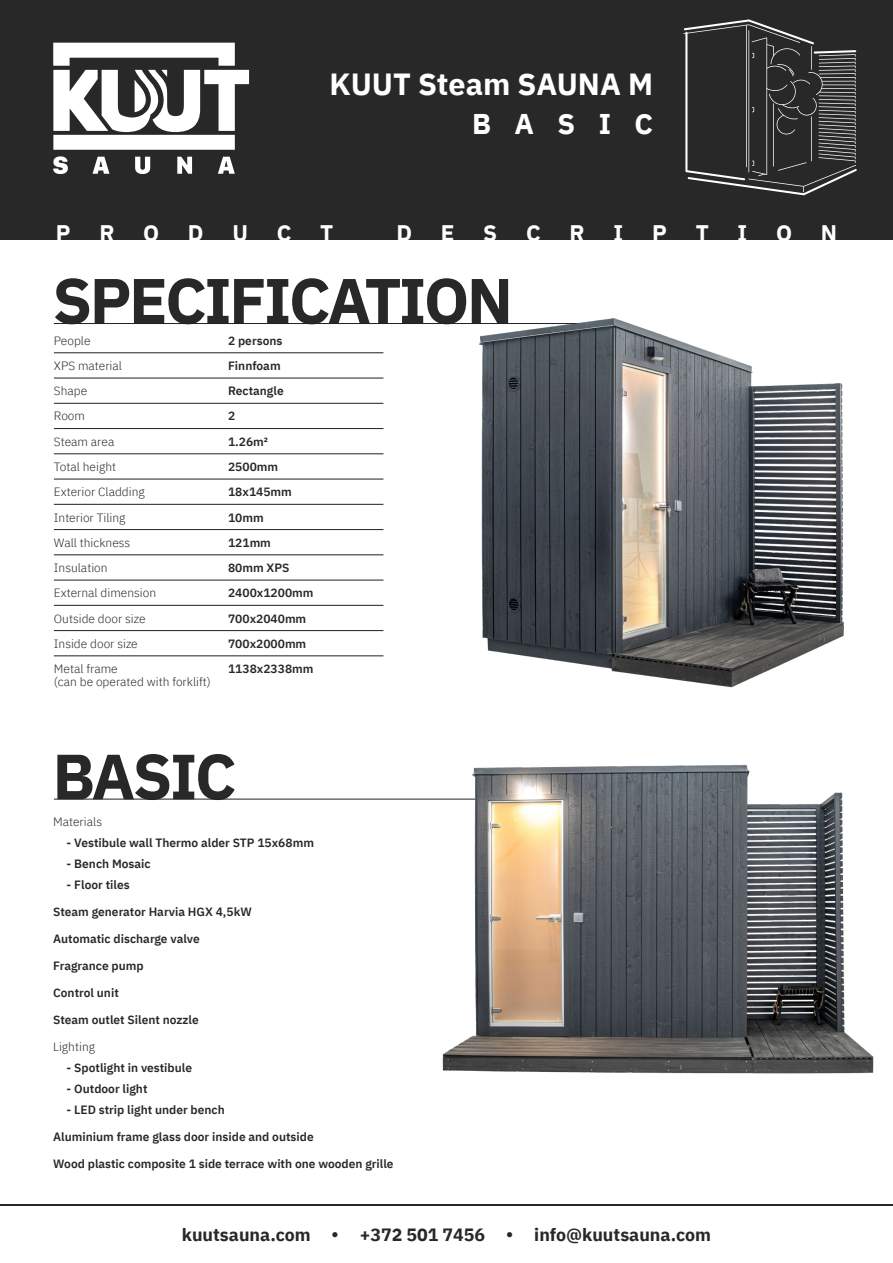
<style>
.page{position:relative;width:893px;height:1263px;background:#fff}
.page>*{position:absolute;margin:0;border:0;box-sizing:border-box;transform-origin:0 0}
.t1{font:700 63.75px "IBM Plex Sans";letter-spacing:-.04em;color:#292829}
.t2{font:700 30.45px "IBM Plex Sans";color:#fff}
.t3{font:700 28.5px "IBM Plex Sans";letter-spacing:.825em;color:#fff}
.t4{font:700 22.5px "IBM Plex Sans";color:#fff}
.t5{font:700 17.7px "IBM Plex Sans";color:#292829}
.t6{font:600 12px "IBM Plex Sans";color:#292829}
.t7{font:300 12px "IBM Plex Sans";color:#292829}
.s1{font-family:"Helvetica";font-size:11.85px}
</style>
<div class="page">
<div style="left:0;top:0;width:893px;height:240px;background:#292829"></div>
<hr style="left:0;top:1204px;width:893px;height:2px;background:#292829">
<div style="left:53px;top:135px;width:182px;height:15px;background:#fff"></div>
<svg style="left:53px;top:156px;width:15px;height:18px"></svg>
<svg style="left:93px;top:157px;width:16px;height:17px"></svg>
<svg style="left:135px;top:157px;width:15px;height:17px"></svg>
<svg style="left:177px;top:157px;width:15px;height:17px"></svg>
<svg style="left:218px;top:157px;width:17px;height:17px"></svg>
<svg style="left:53px;top:43px;width:196px;height:89px"></svg>
<svg style="left:683px;top:19px;width:174px;height:176px"></svg>
<hr style="left:54px;top:352px;width:329px;height:1px;background:#241f21">
<hr style="left:54px;top:454px;width:329px;height:1px;background:#241f21">
<hr style="left:54px;top:555px;width:329px;height:1px;background:#241f21">
<hr style="left:54px;top:656px;width:329px;height:1px;background:#241f21">
<hr style="left:54px;top:403px;width:329px;height:1px;background:#241f21">
<hr style="left:54px;top:504px;width:329px;height:1px;background:#241f21">
<hr style="left:54px;top:605px;width:329px;height:1px;background:#241f21">
<hr style="left:54px;top:378px;width:329px;height:1px;background:#241f21">
<hr style="left:54px;top:479px;width:329px;height:1px;background:#241f21">
<hr style="left:54px;top:580px;width:329px;height:1px;background:#241f21">
<hr style="left:54px;top:428px;width:329px;height:1px;background:#241f21">
<hr style="left:54px;top:529px;width:329px;height:1px;background:#241f21">
<hr style="left:54px;top:630px;width:329px;height:1px;background:#241f21">
<hr style="left:54px;top:323px;width:554px;height:1px;background:#241f21">
<hr style="left:54px;top:799px;width:486px;height:1px;background:#241f21">
<img style="left:479px;top:318px;width:365px;height:370px">
<img style="left:426px;top:764px;width:448px;height:310px">
<h2 class="t2" style="left:329px;top:60px;width:325px">KUUT Steam SAUNA M</h2>
<h3 class="t3" style="left:472px;top:102px;width:182px">BASIC</h3>
<h3 class="t4" style="left:56px;top:215px;width:16px">P</h3>
<h3 class="t4" style="left:99px;top:215px;width:17px">R</h3>
<h3 class="t4" style="left:143px;top:215px;width:18px">O</h3>
<h3 class="t4" style="left:188px;top:215px;width:17px">D</h3>
<h3 class="t4" style="left:232px;top:215px;width:17px">U</h3>
<h3 class="t4" style="left:277px;top:215px;width:16px">C</h3>
<h3 class="t4" style="left:320px;top:215px;width:15px">T</h3>
<h3 class="t4" style="left:396px;top:215px;width:17px">D</h3>
<h3 class="t4" style="left:441px;top:215px;width:15px">E</h3>
<h3 class="t4" style="left:483px;top:215px;width:16px">S</h3>
<h3 class="t4" style="left:526px;top:215px;width:16px">C</h3>
<h3 class="t4" style="left:570px;top:215px;width:17px">R</h3>
<h3 class="t4" style="left:614px;top:215px;width:11px">I</h3>
<h3 class="t4" style="left:652px;top:215px;width:16px">P</h3>
<h3 class="t4" style="left:696px;top:215px;width:15px">T</h3>
<h3 class="t4" style="left:737px;top:215px;width:11px">I</h3>
<h3 class="t4" style="left:776px;top:215px;width:18px">O</h3>
<h3 class="t4" style="left:821px;top:215px;width:18px">N</h3>
<h1 class="t1" style="left:52px;top:250px;width:462px">SPECIFICATION</h1>
<p class="t7" style="left:54px;top:331px;width:38px">People</p>
<p class="t6" style="left:228px;top:331px;width:56px">2 persons</p>
<p class="t7" style="left:54px;top:356px;width:70px">XPS material</p>
<p class="t6" style="left:228px;top:356px;width:54px">Finnfoam</p>
<p class="t7" style="left:54px;top:382px;width:35px">Shape</p>
<p class="t6" style="left:228px;top:381px;width:57px">Rectangle</p>
<p class="t7" style="left:54px;top:407px;width:33px">Room</p>
<p class="t6" style="left:228px;top:407px;width:9px">2</p>
<p class="t7" style="left:54px;top:432px;width:62px">Steam area</p>
<p class="t6" style="left:228px;top:432px;width:41px">1.26m²</p>
<p class="t7" style="left:54px;top:458px;width:64px">Total height</p>
<p class="t6" style="left:228px;top:457px;width:52px">2500mm</p>
<p class="t7" style="left:54px;top:483px;width:92px">Exterior Cladding</p>
<p class="t6" style="left:228px;top:483px;width:65px">18x145mm</p>
<p class="t7" style="left:54px;top:508px;width:73px">Interior Tiling</p>
<p class="t6" style="left:228px;top:508px;width:37px">10mm</p>
<p class="t7" style="left:54px;top:533px;width:78px">Wall thickness</p>
<p class="t6" style="left:228px;top:533px;width:44px">121mm</p>
<p class="t7" style="left:54px;top:559px;width:55px">Insulation</p>
<p class="t6" style="left:228px;top:558px;width:63px">80mm XPS</p>
<p class="t7" style="left:54px;top:584px;width:104px">External dimension</p>
<p class="t6" style="left:228px;top:584px;width:87px">2400x1200mm</p>
<p class="t7" style="left:54px;top:609px;width:93px">Outside door size</p>
<p class="t6" style="left:228px;top:609px;width:80px">700x2040mm</p>
<p class="t7" style="left:54px;top:635px;width:85px">Inside door size</p>
<p class="t6" style="left:228px;top:634px;width:80px">700x2000mm</p>
<p class="t7" style="left:54px;top:660px;width:65px">Metal frame</p>
<p class="t6" style="left:228px;top:659px;width:87px">1138x2338mm</p>
<p class="t7" style="left:54px;top:673px;width:159px">(can be operated with forklift)</p>
<h1 class="t1" style="left:52px;top:726px;width:185px">BASIC</h1>
<p class="t7" style="left:53px;top:813px;width:50px">Materials</p>
<p class="t6" style="left:67px;top:833px;width:249px">- Vestibule wall Thermo alder STP 15x68mm</p>
<p class="t6" style="left:67px;top:854px;width:86px">- Bench Mosaic</p>
<p class="t6" style="left:67px;top:875px;width:65px">- Floor tiles</p>
<p class="t6" style="left:53px;top:902px;width:200px">Steam generator Harvia HGX 4,5kW</p>
<p class="t6" style="left:53px;top:929px;width:148px">Automatic discharge valve</p>
<p class="t6" style="left:53px;top:956px;width:92px">Fragrance pump</p>
<p class="t6" style="left:53px;top:983px;width:67px">Control unit</p>
<p class="t6" style="left:53px;top:1010px;width:147px">Steam outlet Silent nozzle</p>
<p class="t7" style="left:53px;top:1038px;width:43px">Lighting</p>
<p class="t6" style="left:67px;top:1058px;width:127px">- Spotlight in vestibule</p>
<p class="t6" style="left:67px;top:1079px;width:82px">- Outdoor light</p>
<p class="t6" style="left:67px;top:1100px;width:160px">- LED strip light under bench</p>
<p class="t6" style="left:53px;top:1127px;width:262px">Aluminium frame glass door inside and outside</p>
<p class="t6" style="left:53px;top:1154px;width:342px">Wood plastic composite 1 side terrace with one wooden grille</p>
<h3 class="t5" style="left:182px;top:1220px;width:531px">kuutsauna.com <span class="s1">●</span> +372 501 7456 <span class="s1">●</span> info@kuutsauna.com</h3>
</div>
